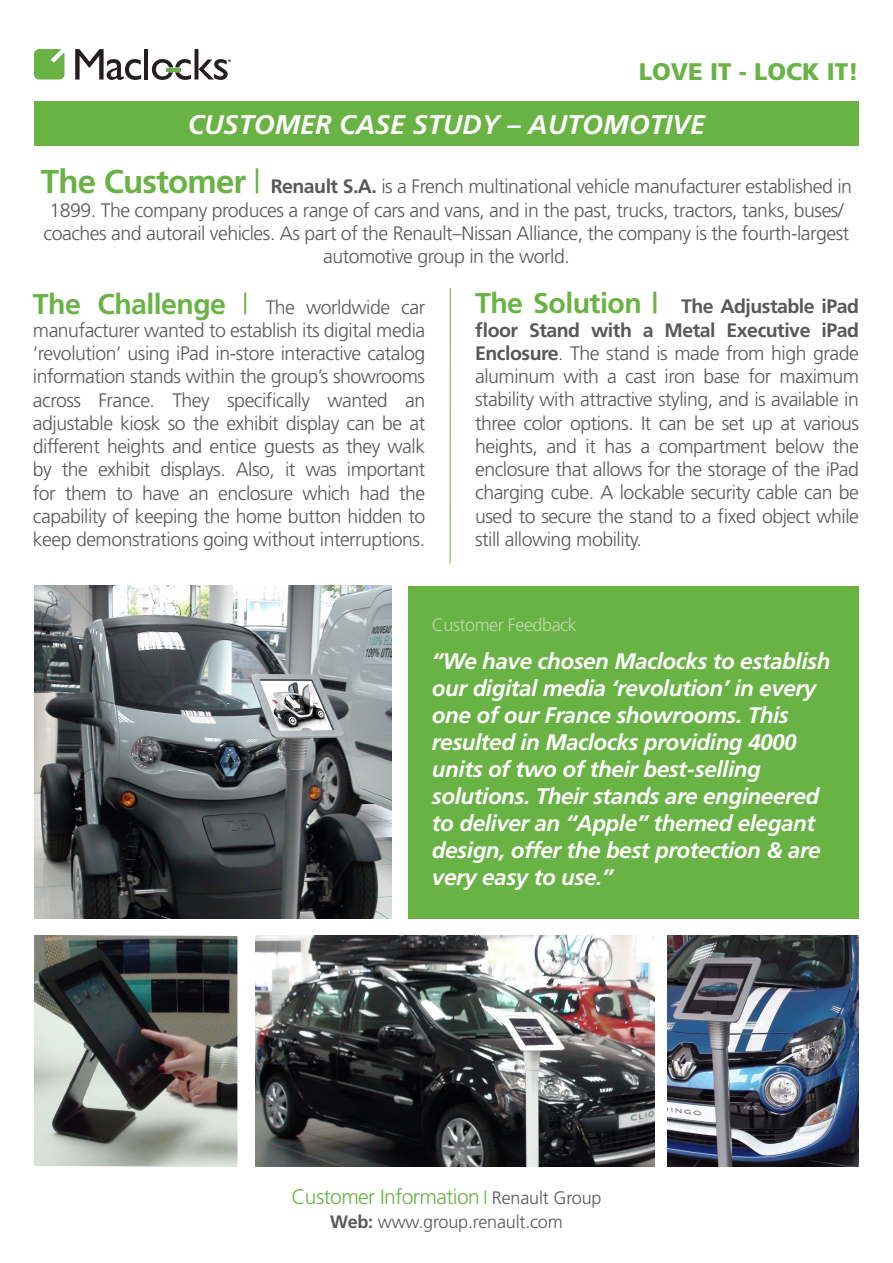
<style>
.page{position:relative;width:893px;height:1263px;background:#fff}
.page>*{position:absolute;margin:0;border:0;box-sizing:border-box;transform-origin:0 0}
.t1{font:700 33px "Frutiger";letter-spacing:-.025em;color:#69b244}
.t2{font:700 28.5px "Frutiger";letter-spacing:-.02em;color:#69b244}
.t3{font:300 28.5px "Frutiger";color:#69b244}
.t4{font:italic 700 27px "Frutiger";color:#fff}
.t5{font:900 24px "Frutiger";color:#69b244}
.t6{font:italic 700 22.5px/27px "Frutiger";letter-spacing:-.02em;color:#fff}
.t7{font:300 21px "Frutiger";letter-spacing:-.025em;color:#69b244}
.t8{font:300 19.5px/23.2px "Frutiger";letter-spacing:-.025em;color:#57585a}
.t9{font:700 19.5px "Frutiger";letter-spacing:-.025em;color:#57585a}
.t10{font:300 18px "Frutiger";letter-spacing:-.01em;color:#57585a}
.t11{font:300 18px "Frutiger";letter-spacing:-.025em;color:#c1daac}
.s1{font-weight:300}
.s2{font-weight:700}
.s3{color:#69b244}
</style>
<div class="page">
<img style="left:668px;top:936px;width:191px;height:231px">
<img style="left:255px;top:936px;width:400px;height:231px">
<img style="left:34px;top:935px;width:203px;height:232px">
<img style="left:34px;top:586px;width:357px;height:333px">
<div style="left:408px;top:586px;width:451px;height:333px;background:#69b244"></div>
<div style="left:34px;top:101px;width:825px;height:45px;background:#69b244"></div>
<svg style="left:34px;top:49px;width:30px;height:31px"></svg>
<svg style="left:75px;top:49px;width:66px;height:31px"></svg>
<hr style="left:144px;top:49px;width:4px;height:31px;background:#231f20">
<svg style="left:152px;top:49px;width:79px;height:31px"></svg>
<hr style="left:450px;top:288px;width:1px;height:275px;background:#69b244">
<p class="t5" style="left:639px;top:57px;width:222px">LOVE IT - LOCK IT!</p>
<p class="t4" style="left:188px;top:109px;width:519px">CUSTOMER CASE STUDY – AUTOMOTIVE</p>
<p class="t1" style="left:41px;top:163px;width:221px">The Customer <span class="s1">|</span></p>
<p class="t8" style="left:44px;top:198px;width:807px;text-align:center">1899. The company produces a range of cars and vans, and in the past, trucks, tractors, tanks, buses/ coaches and autorail vehicles. As part of the Renault–Nissan Alliance, the company is the fourth-largest automotive group in the world.</p>
<p class="t8" style="left:271px;top:175px;width:583px"><span class="s2">Renault A.S</span> ais<span class="s2">.</span> French multinational vehicle manufacturer established in</p>
<p class="t2" style="left:33px;top:287px;width:49px">The</p>
<p class="t8" style="left:33px;top:318px;width:394px;text-align:right">manufacturer wanted to establish its digital media ‘revolution’ using iPad in-store interactive catalog information stands within the groups’ showrooms an</p>
<p class="t2" style="left:98px;top:287px;width:130px">Challenge</p>
<p class="t3" style="left:242px;top:288px;width:8px">|</p>
<p class="t8" style="left:266px;top:295px;width:31px">The</p>
<p class="t8" style="left:306px;top:295px;width:85px">worldwide</p>
<p class="t8" style="left:401px;top:295px;width:25px">car</p>
<p class="t8" style="left:227px;top:388px;width:84px">specifically</p>
<p class="t8" style="left:172px;top:388px;width:39px">They</p>
<p class="t8" style="left:327px;top:388px;width:62px">wanted</p>
<p class="t8" style="left:98px;top:388px;width:58px">France.</p>
<p class="t8" style="left:33px;top:388px;width:50px">across</p>
<p class="t8" style="left:33px;top:411px;width:394px">adjustable kiosk so the exhibit display can be at</p>
<p class="t8" style="left:33px;top:435px;width:394px">different heights and entice guests as they walk</p>
<p class="t8" style="left:347px;top:458px;width:80px">important</p>
<p class="t8" style="left:33px;top:458px;width:21px">by</p>
<p class="t8" style="left:62px;top:458px;width:28px">the</p>
<p class="t8" style="left:98px;top:458px;width:54px">exhibit</p>
<p class="t8" style="left:160px;top:458px;width:67px">displays.</p>
<p class="t8" style="left:236px;top:458px;width:41px">Also,</p>
<p class="t8" style="left:285px;top:458px;width:12px">it</p>
<p class="t8" style="left:305px;top:458px;width:33px">was</p>
<p class="t8" style="left:33px;top:481px;width:394px">for<br>capability of keeping the home button hidden to keep demonstrations going without interruptions.</p>
<p class="t8" style="left:65px;top:481px;width:43px">them</p>
<p class="t8" style="left:142px;top:481px;width:39px">have</p>
<p class="t8" style="left:218px;top:481px;width:76px">enclosure</p>
<p class="t8" style="left:302px;top:481px;width:49px">which</p>
<p class="t8" style="left:359px;top:481px;width:32px">had</p>
<p class="t8" style="left:399px;top:481px;width:28px">the</p>
<p class="t8" style="left:116px;top:481px;width:18px">to</p>
<p class="t8" style="left:189px;top:481px;width:22px">an</p>
<p class="t2" style="left:475px;top:287px;width:185px">The Solution |</p>
<p class="t9" style="left:681px;top:295px;width:179px">The Adjustable iPad</p>
<p class="t8" style="left:475px;top:318px;width:385px"><span class="s2">floor<br>Enclosure</span>. The stand is made from high grade aluminum with a cast iron base for maximum stability with attractive styling, and is available in three color options It. can be set up at various heights, and it has a compartment below the enclosure that allows for the storage of the iPad charging cube A. lockable security cable can be used to secure the stand to a fixed object while still allowing mobility.</p>
<p class="t9" style="left:529px;top:318px;width:53px">Stand</p>
<p class="t9" style="left:591px;top:318px;width:42px">with</p>
<p class="t9" style="left:665px;top:318px;width:53px">Metal</p>
<p class="t9" style="left:821px;top:318px;width:39px">iPad</p>
<p class="t9" style="left:727px;top:318px;width:85px">Executive</p>
<p class="t9" style="left:643px;top:318px;width:12px">a</p>
<p class="t11" style="left:432px;top:614px;width:146px">Customer Feedback</p>
<p class="t6" style="left:432px;top:647px;width:400px">“We have chosen Maclocks to establish our digital media ‘revolution’ in every one of our France showrooms. This resulted in Maclocks providing 4000 units of two of their best-selling solutions. Their stands are engineered to deliver an “Apple” themed elegant design, offer the best protection &amp; are very easy to use “.</p>
<p class="t7" style="left:291px;top:1185px;width:190px">Customer Information</p>
<p class="t10" style="left:330px;top:1211px;width:234px"><span class="s2">Web:</span> www.group.renault.com</p>
<p class="t10" style="left:483px;top:1187px;width:120px"><span class="s3">|</span> Renault Group</p>
</div>
